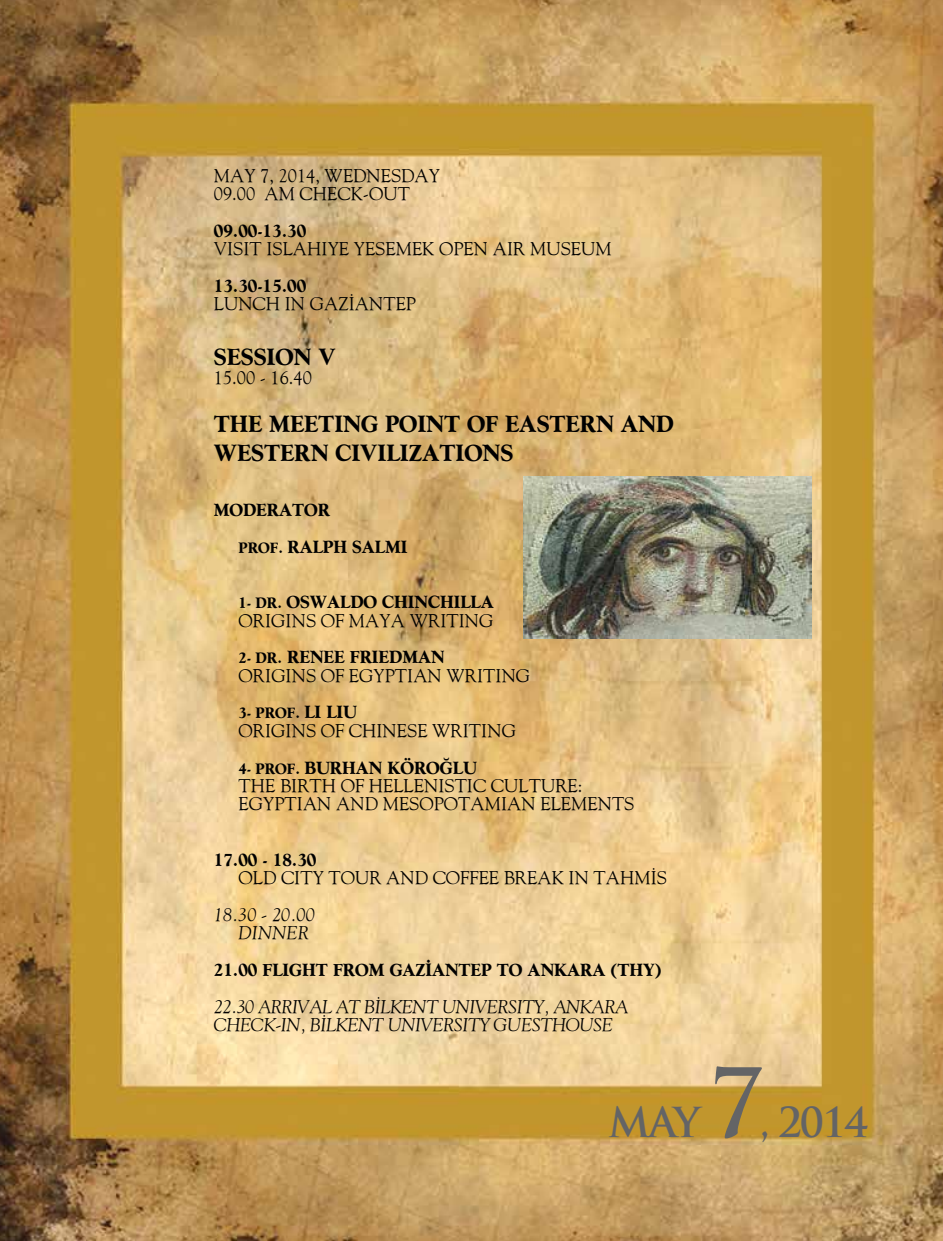
<style>
.page{position:relative;width:943px;height:1241px;background:#fff}
.page>*{position:absolute;margin:0;border:0;box-sizing:border-box;transform-origin:0 0}
.t1{font:700 92.75px "Trajan Pro";color:#636466}
.t2{font:700 40.25px "Trajan Pro";letter-spacing:-.05em;color:#636466}
.t3{font:700 24.5px/29.4px "Goudy Bold TR";color:#000}
.t4{font:18.38px/18.4px "Goudy";color:#000}
.t5{font:700 18.38px/36.8px "Goudy Bold TR";color:#000}
.t6{font:italic 18.38px/18.4px "Goudy";letter-spacing:-.03em;color:#000}
.t7{font:italic 18.38px/18.4px "Goudy";color:#000}
.t8{font:700 15.75px "Goudy Bold TR";color:#000}
.s1{font-size:15.75px}
.s2{font-size:18.38px}
</style>
<div class="page">
<img style="left:0;top:0;width:943px;height:1240px">
<img style="left:523px;top:476px;width:288px;height:162px">
<p class="t4" style="left:214px;top:166px;width:228px">MAY 7, 2014, WEDNESDAY<br>09.00 AM CHECK-OUT</p>
<p class="t5" style="left:214px;top:212px;width:94px">09.00-13.30</p>
<p class="t4" style="left:214px;top:239px;width:399px">VISIT ISLAHIYE YESEMEK OPEN AIR MUSEUM</p>
<p class="t5" style="left:214px;top:268px;width:94px">13.30-15.00</p>
<p class="t4" style="left:214px;top:294px;width:204px">LUNCH IN GAZİANTEP</p>
<h3 class="t3" style="left:214px;top:343px;width:123px">SESSION V</h3>
<p class="t4" style="left:214px;top:368px;width:99px">15.00 - 16.40</p>
<h3 class="t3" style="left:214px;top:409px;width:461px">THE MEETING POINT OF EASTERN AND<br>WESTERN CIVILIZATIONS</h3>
<p class="t5" style="left:239px;top:492px;width:170px;text-indent:-25px">MODERATOR<br><span class="s1">PROF.</span> RALPH SALMI</p>
<p class="t5" style="left:239px;top:584px;width:257px"><span class="s1">1- DR.</span> OSWALDO CHINCHILLA</p>
<p class="t4" style="left:239px;top:610px;width:256px">ORIGINS OF MAYA WRITING</p>
<p class="t5" style="left:239px;top:639px;width:207px"><span class="s1">2- DR.</span> RENEE FRIEDMAN</p>
<p class="t4" style="left:239px;top:665px;width:293px">ORIGINS OF EGYPTIAN WRITING</p>
<p class="t8" style="left:239px;top:704px;width:120px">3- PROF. <span class="s2">LI LIU</span></p>
<p class="t4" style="left:239px;top:721px;width:279px">ORIGINS OF CHINESE WRITING</p>
<p class="t5" style="left:239px;top:749px;width:240px"><span class="s1">4- PROF.</span> BURHAN KÖROĞLU</p>
<p class="t4" style="left:239px;top:776px;width:397px">THE BIRTH OF HELLENISTIC CULTURE:<br>EGYPTIAN AND MESOPOTAMIAN ELEMENTS</p>
<p class="t5" style="left:214px;top:841px;width:104px">17.00 - 18.30</p>
<p class="t4" style="left:239px;top:868px;width:430px">OLD CITY TOUR AND COFFEE BREAK IN TAHMİS</p>
<p class="t7" style="left:239px;top:904px;width:78px;text-indent:-25px">18.30 - 20.00<br>DINNER</p>
<p class="t5" style="left:214px;top:951px;width:449px">21.00 FLIGHT FROM GAZİANTEP TO ANKARA (THY)</p>
<p class="t6" style="left:214px;top:996px;width:416px">22.30 ARRIVAL AT BİLKENT UNIVERSITY, ANKARA<br>CHECK-IN, BİLKENT UNIVERSITY GUESTHOUSE</p>
<h2 class="t2" style="left:608px;top:1096px;width:94px">MAY</h2>
<h1 class="t1" style="left:708px;top:1045px;width:57px">7</h1>
<h2 class="t2" style="left:759px;top:1096px;width:110px">, 2014</h2>
</div>
